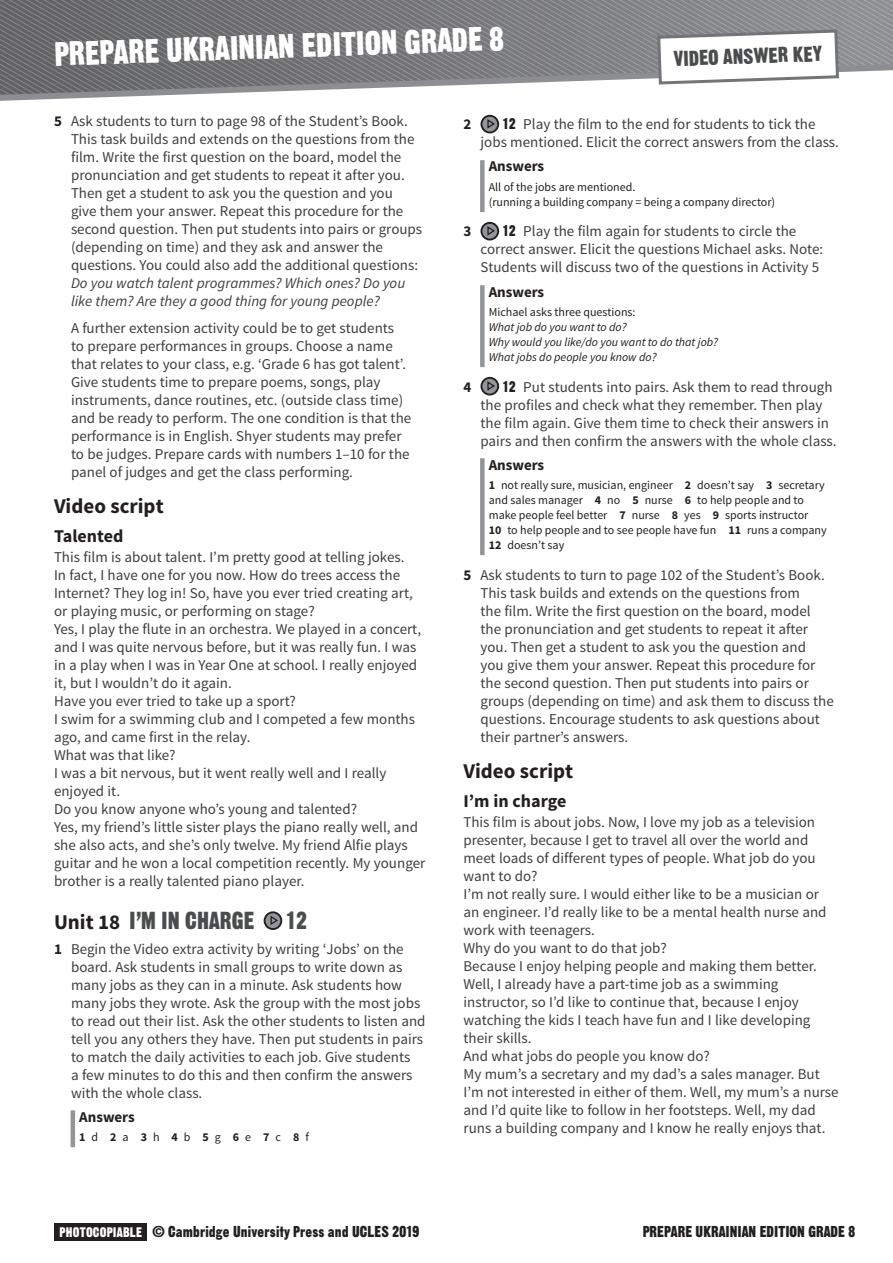
<style>
.page{position:relative;width:893px;height:1263px;background:#fff}
.page>*{position:absolute;margin:0;border:0;box-sizing:border-box;transform-origin:0 0}
.t1{font:33px "Gothic Thirteen Std";color:#fff}
.t2{font:24px "Gothic Thirteen Std";color:#4b4c4d}
.t3{font:700 21px "Source Sans Pro";color:#231f20}
.t4{font:21px "Gothic Thirteen Std";color:#4b4c4d}
.t5{font:700 18px "Source Sans Pro";color:#231f20}
.t6{font:15.3px "Gothic Thirteen Std";color:#231f20}
.t7{font:15px/18px "Source Sans Pro";color:#3e3e3f}
.t8{font:italic 15px/18px "Source Sans Pro";color:#3e3e3f}
.t9{font:700 15px "Source Sans Pro";color:#231f20}
.t10{font:12px/15px "Source Sans Pro";color:#231f20}
.t11{font:italic 12px/15px "Source Sans Pro";color:#231f20}
.t12{font:700 12px "Source Sans Pro";color:#231f20}
.s1{font-weight:700;color:#231f20}
.s2{font-family:"Source Sans Pro";font-weight:700;font-size:21px;color:#231f20}
.s3{font-weight:400}
.s4{font-family:"Gothic Thirteen Std";color:#231f20}
.s5{font-weight:700}
.s6{font-size:13.5px;color:#fff}
</style>
<div class="page">
<svg style="left:0;top:0;width:893px;height:101px;background:#8e8f91"></svg>
<svg style="left:656px;top:28px;width:184px;height:58px"></svg>
<div style="left:54px;top:1223px;width:93px;height:18px;background:#231f20"></div>
<svg style="left:265px;top:912px;width:16px;height:17px"></svg>
<div style="left:264px;top:911px;width:18px;height:19px;border:2px solid #231f20;border-radius:50%"></div>
<svg style="left:269px;top:914px;width:10px;height:12px"></svg>
<hr style="left:71px;top:1110px;width:4px;height:37px;background:#939598">
<svg style="left:481px;top:116px;width:17px;height:16px"></svg>
<div style="left:480px;top:115px;width:19px;height:18px;border:2px solid #231f20;border-radius:50%"></div>
<svg style="left:486px;top:118px;width:10px;height:11px"></svg>
<div style="left:480px;top:160px;width:5px;height:52px;background:#939598"></div>
<svg style="left:481px;top:223px;width:17px;height:17px"></svg>
<div style="left:480px;top:222px;width:19px;height:18px;border:2px solid #231f20;border-radius:50%"></div>
<svg style="left:486px;top:225px;width:10px;height:11px"></svg>
<div style="left:480px;top:285px;width:5px;height:82px;background:#939598"></div>
<svg style="left:481px;top:378px;width:17px;height:17px"></svg>
<div style="left:480px;top:377px;width:19px;height:18px;border:2px solid #231f20;border-radius:50%"></div>
<svg style="left:486px;top:380px;width:10px;height:11px"></svg>
<div style="left:480px;top:458px;width:5px;height:97px;background:#939598"></div>
<h1 class="t1" style="left:54px;top:34px;width:452px;rotate:-2deg">PREPARE UKRAINIAN EDITION GRADE 8</h1>
<h3 class="t4" style="left:673px;top:46px;width:150px;rotate:-2deg">VIDEO ANSWER KEY</h3>
<p class="t7" style="left:71px;top:112px;width:353px;text-indent:-17px"><span class="s1">5</span> Ask students to turn to page 98 of the Student’s Book.<br>This task builds and extends on the questions from the film. Write the first question on the board, model the pronunciation and get students to repeat it after you.<br>Then get a student to ask you the question and you give them your answer. Repeat this procedure for the second question. Then put students into pairs or groups (depending on time) and they ask and answer the questions. You could also add the additional questions:</p>
<p class="t8" style="left:71px;top:274px;width:336px">Do you watch talent programmes? Which ones? Do you like them? Are they a good thing for young people?</p>
<p class="t7" style="left:71px;top:319px;width:342px">A further extension activity could be to get students<br>to prepare performances in groups. Choose a name that relates to your class, e.g. ‘Grade 6 has got talent’.<br>Give students time to prepare poems, songs, play instruments, dance routines, etc. (outside class time) and be ready to perform. The one condition is that the performance is in English. Shyer students may prefer to be judges. Prepare cards with numbers 1–10 for the panel of judges and get the class performing.</p>
<h3 class="t3" style="left:54px;top:493px;width:111px">Video script</h3>
<p class="t5" style="left:54px;top:525px;width:71px">Talented</p>
<p class="t7" style="left:54px;top:549px;width:373px">This film is about talent. I’m pretty good at telling jokes.<br>In fact, I have one for you now. How do trees access the Internet? They log in! So, have you ever tried creating art, or playing music, or performing on stage?<br>Yes, I play the flute in an orchestra. We played in a concert, and I was quite nervous before, but it was really fun. I was in a play when I was in Year One at school. I really enjoyed it, but I wouldn’t do it again.<br>Have you ever tried to take up a sport?<br>I swim for a swimming club and I competed a few months ago, and came first in the relay.<br>What was that like?<br>I was a bit nervous, but it went really well and I really enjoyed it.<br>Do you know anyone who’s young and talented?<br>Yes, my friend’s little sister plays the piano really well, and she also acts, and she’s only twelve. My friend Alfie plays guitar and he won a local competition recently. My younger brother is a really talented piano player.</p>
<h2 class="t2" style="left:54px;top:906px;width:202px"><span class="s2">Unit 18</span> I’M IN CHARGE</h2>
<h2 class="t2" style="left:286px;top:906px;width:23px">12</h2>
<p class="t7" style="left:71px;top:940px;width:356px;text-indent:-17px"><span class="s1">1</span> Begin the Video extra activity by writing ‘Jobs’ on the board. Ask students in small groups to write down as many jobs as they can in a minute. Ask students how many jobs they wrote. Ask the group with the most jobs to read out their list. Ask the other students to listen and tell you any others they have. Then put students in pairs to match the daily activities to each job. Give students<br>a few minutes to do this and then confirm the answers with the whole class.</p>
<p class="t9" style="left:79px;top:1107px;width:57px">Answers</p>
<p class="t12" style="left:79px;top:1129px;width:231px">1<span class="s3">d</span> 2<span class="s3">a</span> 3<span class="s3">h</span> 4<span class="s3">b</span> 5<span class="s3">g</span> 6<span class="s3">e</span> 7<span class="s3">c</span> 8<span class="s3">f</span></p>
<p class="t9" style="left:463px;top:115px;width:9px">2</p>
<p class="t7" style="left:480px;top:116px;width:360px;text-align:center"><span class="s4">12</span> Play the film to the end for students to tick the<br>jobs mentioned. Elicit the correct answers from the class.</p>
<p class="t9" style="left:489px;top:157px;width:57px">Answers</p>
<p class="t10" style="left:489px;top:179px;width:288px">All of the jobs are mentioned.<br>(running a building company = being a company director)</p>
<p class="t9" style="left:463px;top:222px;width:9px">3</p>
<p class="t7" style="left:480px;top:223px;width:344px;text-align:center"><span class="s4">12</span> Play the film again for students to circle the<br>correct answer. Elicit the questions Michael asks. Note:<br>Students will discuss two of the questions in Activity 5</p>
<p class="t9" style="left:489px;top:282px;width:57px">Answers</p>
<p class="t10" style="left:489px;top:304px;width:148px">Michael asks three questions:</p>
<p class="t11" style="left:489px;top:319px;width:231px">What job do you want to do?<br>Why would you like/do you want to do that job?<br>What jobs do people you know do?</p>
<p class="t9" style="left:463px;top:377px;width:9px">4</p>
<p class="t7" style="left:480px;top:378px;width:358px;text-indent:22px"><span class="s4">12</span> Put students into pairs. Ask them to read through the profiles and check what they remember. Then play the film again. Give them time to check their answers in pairs and then confirm the answers with the whole class.</p>
<p class="t9" style="left:489px;top:455px;width:57px">Answers</p>
<p class="t10" style="left:489px;top:477px;width:340px"><span class="s5">1</span> not really sure, musician, engineer <span class="s5">2</span> doesn’t say <span class="s5">3</span> secretary and sales manager <span class="s5">4</span> no <span class="s5">5</span> nurse <span class="s5">6</span> to help people and to make people feel better <span class="s5">7</span> nurse <span class="s5">8</span> yes <span class="s5">9</span> sports instructor<br><span class="s5">10</span> to help people and to see people have fun <span class="s5">11</span> runs a company <span class="s5">12</span> doesn’t say</p>
<p class="t7" style="left:480px;top:566px;width:355px;text-indent:-17px"><span class="s1">5</span> Ask students to turn to page 102 of the Student’s Book.<br>This task builds and extends on the questions from<br>the film. Write the first question on the board, model the pronunciation and get students to repeat it after you. Then get a student to ask you the question and<br>you give them your answer. Repeat this procedure for the second question. Then put students into pairs or groups (depending on time) and ask them to discuss the questions. Encourage students to ask questions about their partner’s answers.</p>
<h3 class="t3" style="left:463px;top:758px;width:111px">Video script</h3>
<p class="t5" style="left:463px;top:790px;width:104px">I’m in charge</p>
<p class="t7" style="left:463px;top:814px;width:377px">This film is about jobs. Now, I love my job as a television presenter, because I get to travel all over the world and meet loads of different types of people. What job do you want to do?<br>I’m not really sure. I would either like to be a musician or an engineer. I’d really like to be a mental health nurse and work with teenagers.<br>Why do you want to do that job?<br>Because I enjoy helping people and making them better.<br>Well, I already have a part-time job as a swimming instructor, so I’d like to continue that, because I enjoy watching the kids I teach have fun and I like developing their skills.<br>And what jobs do people you know do?<br>My mum’s a secretary and my dad’s a sales manager. But I’m not interested in either of them. Well, my mum’s a nurse and I’d quite like to follow in her footsteps. Well, my dad runs a building company and I know he really enjoys that.</p>
<p class="t6" style="left:60px;top:1222px;width:361px"><span class="s6">PHOTOCOPIABLE</span> © Cambridge University Press and UCLES 2019</p>
<p class="t6" style="left:643px;top:1222px;width:214px">PREPARE UKRAINIAN EDITION GRADE 8</p>
</div>
